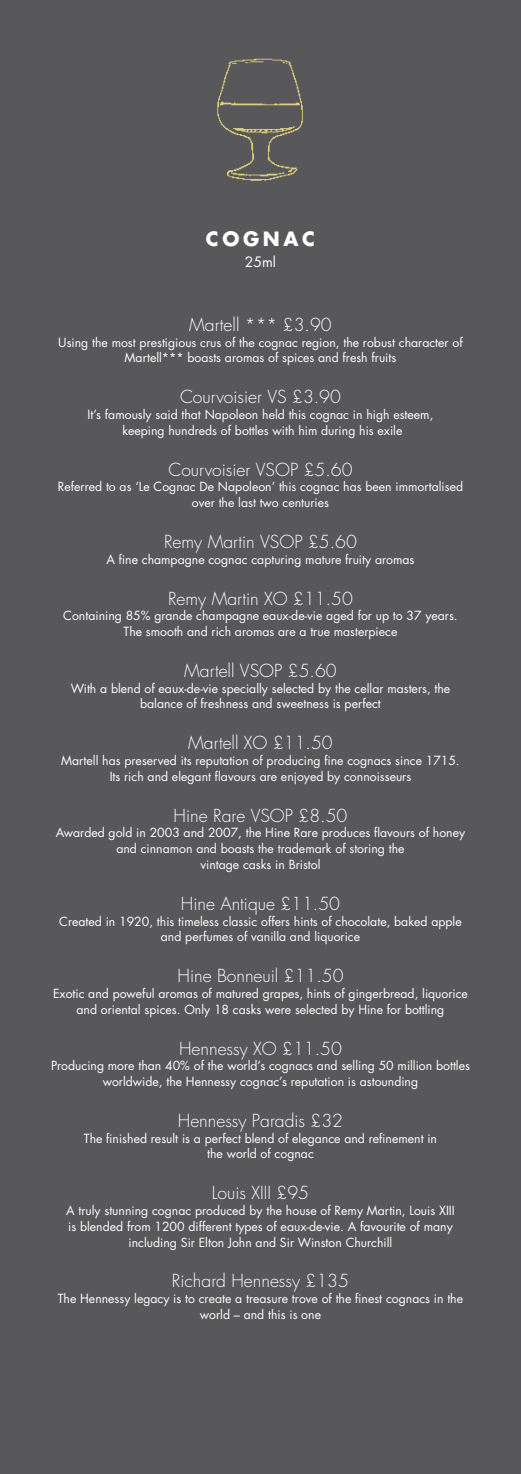
<style>
.page{position:relative;width:521px;height:1474px;background:#fff}
.page>*{position:absolute;margin:0;border:0;box-sizing:border-box;transform-origin:0 0}
.t1{font:700 19.25px "Futura Std";letter-spacing:.19em;color:#fff}
.t2{font:300 17.5px "Futura Std";color:#fff}
.t3{font:14px "Futura Std";color:#fff}
.t4{font:12.25px/15.8px "Futura Std";color:#fff;text-align:center}
</style>
<div class="page">
<div style="left:0;top:0;width:521px;height:1473px;background:#58585a"></div>
<img style="left:217px;top:58px;width:86px;height:123px">
<h1 class="t1" style="left:206px;top:226px;width:110px">COGNAC</h1>
<p class="t3" style="left:245px;top:253px;width:33px">25ml</p>
<h2 class="t2" style="left:189px;top:314px;width:144px">Martell *** £3.90</h2>
<p class="t4" style="left:58px;top:334px;width:406px">Using the most prestigious crus of the cognac region, the robust character of<br>Martell*** boasts aromas of spices and fresh fruits</p>
<h2 class="t2" style="left:180px;top:386px;width:162px">Courvoisier VS £3.90</h2>
<p class="t4" style="left:87px;top:407px;width:347px">It’s famously said that Napoleon held this cognac in high esteem, keeping hundreds of bottles with him during his exile</p>
<h2 class="t2" style="left:168px;top:458px;width:186px">Courvoisier VSOP £5.60</h2>
<p class="t4" style="left:58px;top:479px;width:407px">Referred to as ‘Le Cognac De Napoleon’ this cognac has been immortalised over the last two centuries</p>
<h2 class="t2" style="left:164px;top:531px;width:194px">Remy Martin VSOP £5.60</h2>
<p class="t4" style="left:107px;top:551px;width:309px">A fine champagne cognac capturing mature fruity aromas</p>
<h2 class="t2" style="left:168px;top:587px;width:186px">Remy Martin XO £11.50</h2>
<p class="t4" style="left:63px;top:608px;width:396px">Containing 85% grande champagne eaux-de-vie aged for up to 37 years.<br>The smooth and rich aromas are a true masterpiece</p>
<h2 class="t2" style="left:184px;top:660px;width:154px">Martell VSOP £5.60</h2>
<p class="t4" style="left:71px;top:680px;width:381px">With a blend of eaux-de-vie specially selected by the cellar masters, the balance of freshness and sweetness is perfect</p>
<h2 class="t2" style="left:188px;top:732px;width:146px">Martell XO £11.50</h2>
<p class="t4" style="left:61px;top:752px;width:400px">Martell has preserved its reputation of producing fine cognacs since 1715.<br>Its rich and elegant flavours are enjoyed by connoisseurs</p>
<h2 class="t2" style="left:174px;top:804px;width:175px">Hine Rare VSOP £8.50</h2>
<p class="t4" style="left:56px;top:825px;width:411px">Awarded gold in 2003 and 2007, the Hine Rare produces flavours of honey and cinnamon and boasts the trademark of storing the<br>vintage casks in Bristol</p>
<h2 class="t2" style="left:181px;top:892px;width:161px">Hine Antique £11.50</h2>
<p class="t4" style="left:59px;top:913px;width:404px">Created in 1920, this timeless classic offers hints of chocolate, baked apple and perfumes of vanilla and liquorice</p>
<h2 class="t2" style="left:177px;top:965px;width:168px">Hine Bonneuil £11.50</h2>
<p class="t4" style="left:53px;top:985px;width:416px">Exotic and poweful aromas of matured grapes, hints of gingerbread, liquorice and oriental spices. Only 18 casks were selected by Hine for bottling</p>
<h2 class="t2" style="left:179px;top:1037px;width:164px">Hennessy XO £11.50</h2>
<p class="t4" style="left:51px;top:1058px;width:420px">Producing more than 40% of the world’s cognacs and selling 50 million bottles worldwide, the Hennessy cognac’s reputation is astounding</p>
<h2 class="t2" style="left:178px;top:1109px;width:167px">Hennessy Paradis £32</h2>
<p class="t4" style="left:84px;top:1130px;width:355px">The finished result is a perfect blend of elegance and refinement in the world of cognac</p>
<h2 class="t2" style="left:212px;top:1182px;width:99px">Louis XIII £95</h2>
<p class="t4" style="left:66px;top:1202px;width:390px">A truly stunning cognac produced by the house of Remy Martin, Louis XIII is blended from 1200 different types of eaux-de-vie. A favourite of many including Sir Elton John and Sir Winston Churchill</p>
<h2 class="t2" style="left:172px;top:1270px;width:178px">Richard Hennessy £135</h2>
<p class="t4" style="left:58px;top:1290px;width:407px">The Hennessy legacy is to create a treasure trove of the finest cognacs in the world – and this is one</p>
</div>
